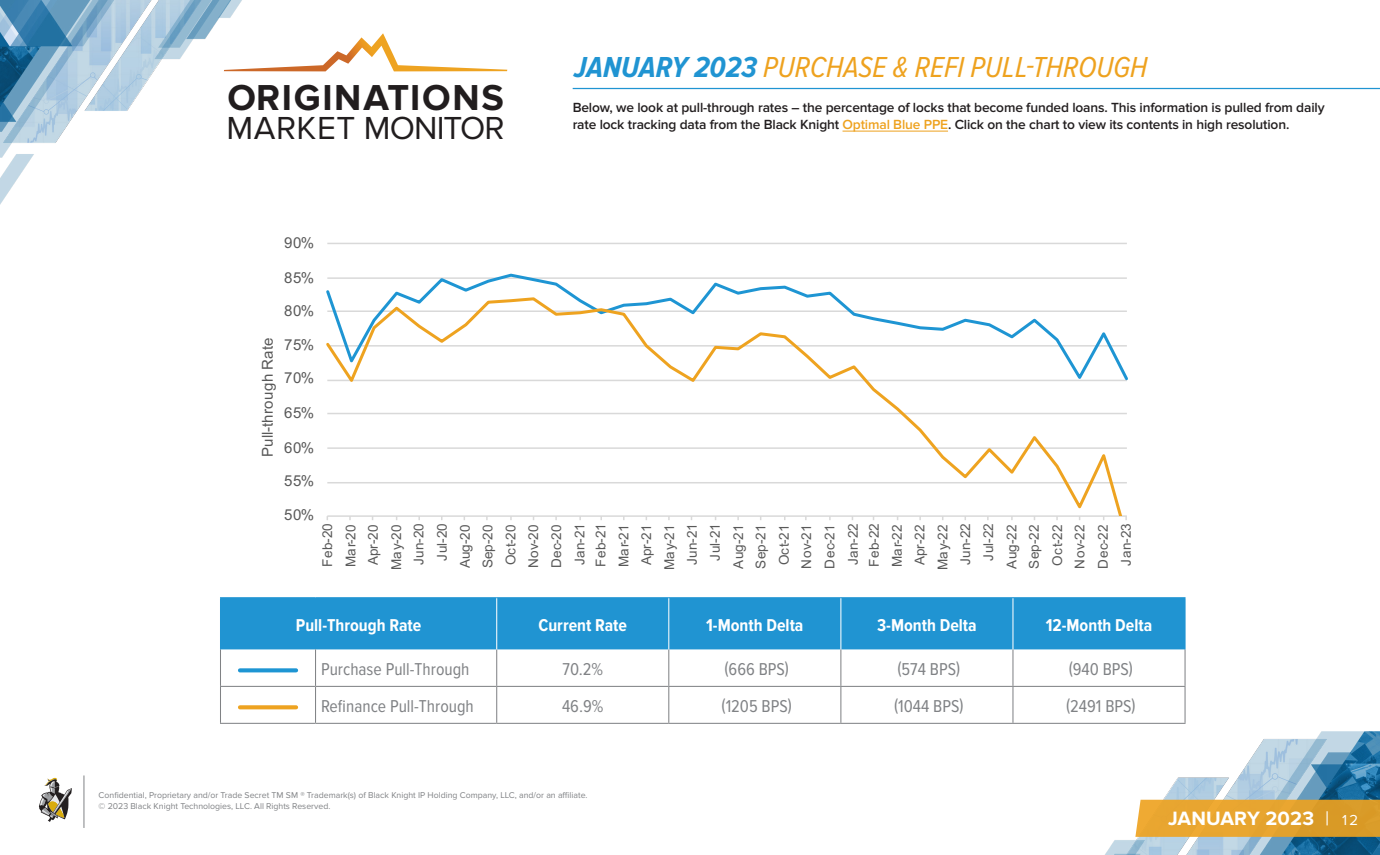
<style>
.page{position:relative;width:1380px;height:855px;background:#fff}
.page>*{position:absolute;margin:0;border:0;box-sizing:border-box;transform-origin:0 0}
.t1{font:700 37.38px "Proxima Nova";letter-spacing:.045em;color:#211d1e}
.t2{font:33.12px "Proxima Nova";letter-spacing:-.025em;color:#211d1e}
.t3{font:italic 30px "Proxima Nova Cond";color:#eea21f}
.t4{font:700 20px "Proxima Nova";letter-spacing:.01em;color:#fff}
.Title_-_2_column{font:17.75px "Proxima Nova Cond";color:#808285}
.Title_-_2_column-2{font:700 17.75px "Proxima Nova Cond";color:#fff}
.t5{font:15px "Arial";letter-spacing:.045em;color:#595959}
.t6{font:600 13.75px/17.5px "Proxima Nova";letter-spacing:-.01em;color:#231f20}
.t7{font:13.5px/22.9px "Arial";color:#595959;text-align:right}
.t8{font:8.75px/11.2px "Proxima Nova";color:#808285}
.s1{font-weight:700;color:#2094d2}
.s2{color:#eea21f}
.s3{font-weight:400}
.s4{font-weight:400;font-size:15px}
</style>
<div class="page">
<svg style="left:39px;top:778px;width:33px;height:44px"></svg>
<hr style="left:83px;top:775px;width:1px;height:53px;background:#808285">
<img style="left:0;top:0;width:281px;height:205px">
<img style="left:1105px;top:731px;width:275px;height:124px">
<svg style="left:1135px;top:800px;width:245px;height:37px;background:#e3a330"></svg>
<svg style="left:224px;top:33px;width:283px;height:38px"></svg>
<hr style="left:573px;top:88px;width:807px;height:1px;background:#2094d2">
<div style="left:221px;top:598px;width:964px;height:51px;background:#2094d2"></div>
<hr style="left:220px;top:649px;width:1px;height:37px;background:#808285">
<hr style="left:315px;top:649px;width:1px;height:37px;background:#808285">
<hr style="left:496px;top:649px;width:1px;height:37px;background:#808285">
<hr style="left:668px;top:649px;width:1px;height:37px;background:#808285">
<hr style="left:840px;top:649px;width:1px;height:37px;background:#808285">
<hr style="left:1012px;top:649px;width:1px;height:37px;background:#808285">
<hr style="left:1185px;top:649px;width:1px;height:37px;background:#808285">
<hr style="left:220px;top:686px;width:96px;height:1px;background:#808285">
<hr style="left:220px;top:687px;width:1px;height:36px;background:#808285">
<hr style="left:316px;top:686px;width:181px;height:1px;background:#808285">
<hr style="left:315px;top:687px;width:1px;height:36px;background:#808285">
<hr style="left:497px;top:686px;width:172px;height:1px;background:#808285">
<hr style="left:496px;top:687px;width:1px;height:36px;background:#808285">
<hr style="left:669px;top:686px;width:172px;height:1px;background:#808285">
<hr style="left:668px;top:687px;width:1px;height:36px;background:#808285">
<hr style="left:841px;top:686px;width:172px;height:1px;background:#808285">
<hr style="left:840px;top:687px;width:1px;height:36px;background:#808285">
<hr style="left:1013px;top:686px;width:173px;height:1px;background:#808285">
<hr style="left:1012px;top:687px;width:1px;height:36px;background:#808285">
<hr style="left:1185px;top:687px;width:1px;height:36px;background:#808285">
<hr style="left:220px;top:723px;width:96px;height:1px;background:#808285">
<hr style="left:316px;top:723px;width:181px;height:1px;background:#808285">
<hr style="left:497px;top:723px;width:172px;height:1px;background:#808285">
<hr style="left:669px;top:723px;width:172px;height:1px;background:#808285">
<hr style="left:841px;top:723px;width:172px;height:1px;background:#808285">
<hr style="left:1013px;top:723px;width:173px;height:1px;background:#808285">
<hr style="left:220px;top:597px;width:96px;height:1px;background:#2094d2">
<hr style="left:220px;top:598px;width:1px;height:51px;background:#2094d2">
<hr style="left:316px;top:597px;width:181px;height:1px;background:#2094d2">
<hr style="left:497px;top:597px;width:172px;height:1px;background:#2094d2">
<hr style="left:669px;top:597px;width:172px;height:1px;background:#2094d2">
<hr style="left:841px;top:597px;width:172px;height:1px;background:#2094d2">
<hr style="left:1013px;top:597px;width:173px;height:1px;background:#2094d2">
<hr style="left:1185px;top:598px;width:1px;height:51px;background:#2094d2">
<hr style="left:496px;top:598px;width:1px;height:51px;background:#fff">
<hr style="left:668px;top:598px;width:1px;height:51px;background:#fff">
<hr style="left:840px;top:598px;width:1px;height:51px;background:#fff">
<hr style="left:1012px;top:598px;width:1px;height:51px;background:#fff">
<svg style="left:240px;top:668px;width:56px;height:4px"></svg>
<svg style="left:240px;top:705px;width:56px;height:4px"></svg>
<hr style="left:327px;top:243px;width:800px;height:1px;background:#d9d9d9">
<hr style="left:327px;top:515px;width:800px;height:2px;background:#d9d9d9">
<svg style="left:326px;top:273px;width:801px;height:23px"></svg>
<svg style="left:326px;top:296px;width:802px;height:220px"></svg>
<hr style="left:843px;top:131px;width:105px;height:1px;background:#eea21f">
<h1 class="t1" style="left:227px;top:76px;width:278px">ORIGINATIONS</h1>
<h2 class="t2" style="left:227px;top:109px;width:280px">MARKET MONITOR</h2>
<p class="t5" style="left:284px;top:232px;width:31px">90%</p>
<p class="t5" style="left:284px;top:267px;width:31px">85%</p>
<p class="t5" style="left:284px;top:300px;width:31px">80%</p>
<p class="t5" style="left:257px;top:457px;width:121px;rotate:-90deg">Pull-through Rate</p>
<p class="t5" style="left:284px;top:335px;width:31px">75%</p>
<p class="t5" style="left:284px;top:368px;width:31px">70%</p>
<p class="t5" style="left:284px;top:402px;width:31px">65%</p>
<p class="t5" style="left:284px;top:437px;width:31px">60%</p>
<p class="t5" style="left:284px;top:470px;width:31px">55%</p>
<p class="t5" style="left:284px;top:505px;width:31px">50%</p>
<p class="t3" style="left:574px;top:50px;width:575px"><span class="s1">JANUARY 2023</span> PURCHASE &amp; REFI PULL-THROUGH</p>
<p class="t6" style="left:573px;top:99px;width:753px">Below, we look at pull-through rates – the percentage of locks that become funded loans. This information is pulled from daily rate lock tracking data from the Black Knight <span class="s2">Optimal Blue PPE</span>. Click on the chart to view its contents in high resolution.</p>
<p class="t7" style="left:316px;top:570px;width:48px;rotate:-90deg">Feb-20<br>Ma r-20<br>Apr-20<br>Ma y-20<br>Jun-20<br>Jul-20<br>Aug-20<br>Sep-20<br>Oct-20<br>Nov-20<br>Dec-20<br>Jan-21</p>
<p class="t7" style="left:589px;top:570px;width:48px;rotate:-90deg">Feb-21<br>Ma r-21<br>Apr-21<br>Ma y-21<br>Jun-21<br>Jul-21<br>Aug-21<br>Sep-21<br>Oct-21<br>Nov-21<br>Dec-21<br>Jan-22</p>
<p class="t7" style="left:862px;top:570px;width:48px;rotate:-90deg">Feb-22<br>Ma r-22<br>Apr-22<br>Ma y-22<br>Jun-22<br>Jul-22<br>Aug-22<br>Sep-22<br>Oct-22<br>Nov-22<br>Dec-22<br>Jan-23</p>
<p class="Title_-_2_column-2" style="left:296px;top:615px;width:127px">Pull-Through Rate</p>
<p class="Title_-_2_column-2" style="left:538px;top:615px;width:90px">Current Rate</p>
<p class="Title_-_2_column-2" style="left:706px;top:615px;width:99px">1-Month Delta</p>
<p class="Title_-_2_column-2" style="left:877px;top:615px;width:101px">3-Month Delta</p>
<p class="Title_-_2_column-2" style="left:1046px;top:615px;width:108px">12-Month Delta</p>
<p class="Title_-_2_column" style="left:321px;top:659px;width:150px">Purchase Pull-Through</p>
<p class="Title_-_2_column" style="left:563px;top:659px;width:42px">70.2%</p>
<p class="Title_-_2_column" style="left:725px;top:659px;width:66px">(666 BPS)</p>
<p class="Title_-_2_column" style="left:898px;top:659px;width:64px">(574 BPS)</p>
<p class="Title_-_2_column" style="left:1069px;top:659px;width:66px">(940 BPS)</p>
<p class="Title_-_2_column" style="left:321px;top:696px;width:154px">Refinance Pull-Through</p>
<p class="Title_-_2_column" style="left:562px;top:696px;width:43px">46.9%</p>
<p class="Title_-_2_column" style="left:722px;top:696px;width:72px">(1205 BPS)</p>
<p class="Title_-_2_column" style="left:894px;top:696px;width:71px">(1044 BPS)</p>
<p class="Title_-_2_column" style="left:1066px;top:696px;width:71px">(2491 BPS)</p>
<p class="t8" style="left:99px;top:790px;width:490px">Confidential, Proprietary and/or Trade Secret TM SM ® Trademark(s) of Black Knight IP Holding Company, LLC, and/or an affiliate. © 2023 Black Knight Technologies, LLC. All Rights Reserved.</p>
<h3 class="t4" style="left:1168px;top:807px;width:191px">JANUARY 2023 <span class="s3">|</span> <span class="s4">12</span></h3>
</div>
